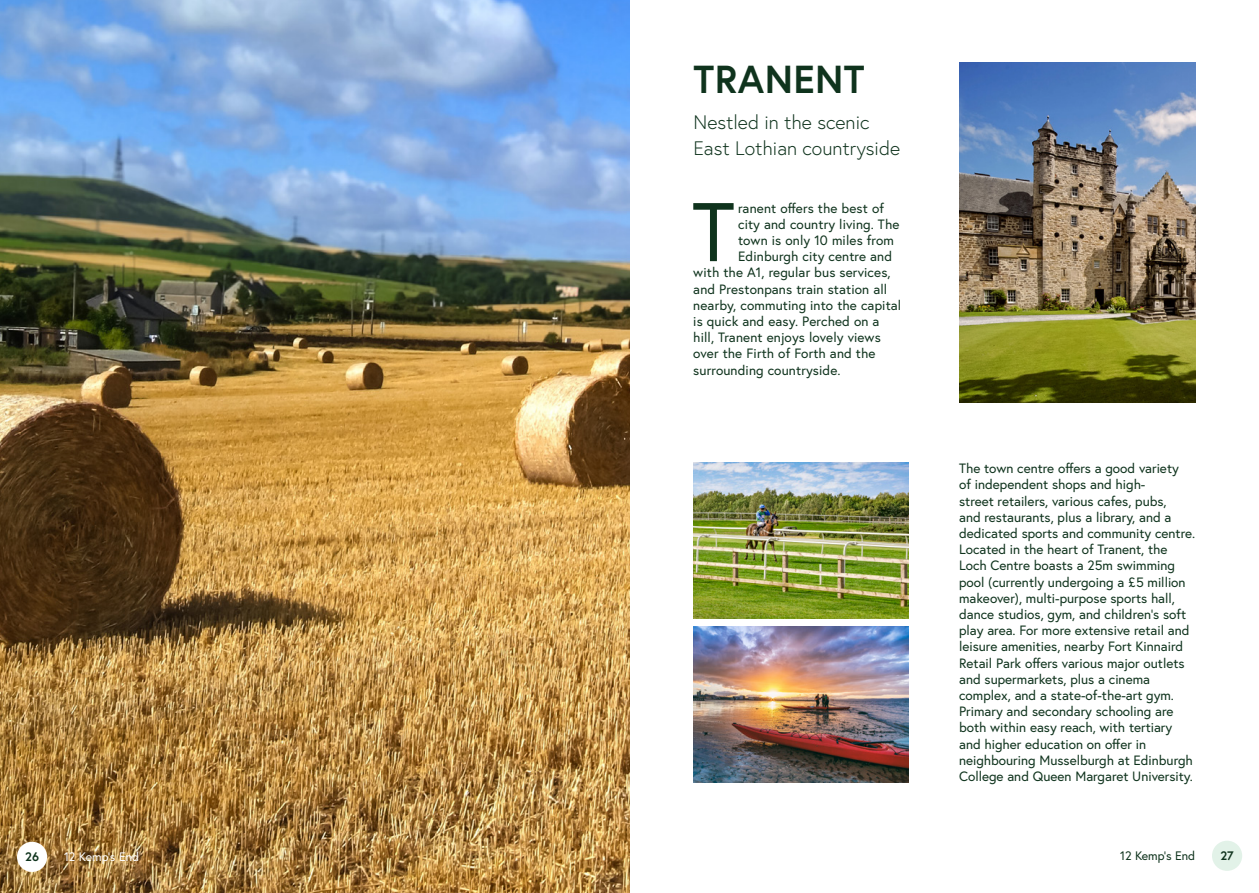
<style>
.page{position:relative;width:1259px;height:893px;background:#fff}
.page>*{position:absolute;margin:0;border:0;box-sizing:border-box;transform-origin:0 0}
.t1{font:82.95px "Europa";color:#0f331d}
.t2{font:700 39px "Europa";letter-spacing:.01em;color:#0f331d}
.t3{font:300 19.5px "Europa";color:#0f331d}
.t4{font:13.5px/16.2px "Europa";color:#0f331d}
.t5{font:12.3px "Europa";color:#fff}
.t6{font:12.3px "Europa";color:#0f331d}
.t7{font:700 12.3px "Europa";color:#0f331d}
</style>
<div class="page">
<img style="left:0;top:0;width:629px;height:893px">
<img style="left:959px;top:62px;width:236px;height:340px">
<img style="left:693px;top:626px;width:215px;height:156px">
<img style="left:693px;top:463px;width:215px;height:156px">
<div style="left:1212px;top:841px;width:30px;height:30px;background:#e2f2e8;border-radius:50%"></div>
<div style="left:17px;top:842px;width:30px;height:30px;background:#fff;border-radius:50%"></div>
<p class="t2" style="left:693px;top:54px;width:173px">TRANENT</p>
<p class="t3" style="left:693px;top:110px;width:177px">Nestled in the scenic</p>
<p class="t3" style="left:693px;top:136px;width:208px">East Lothian countryside</p>
<p class="t1" style="left:692px;top:179px;width:44px">T</p>
<p class="t4" style="left:738px;top:199px;width:147px">ranent offers the best of</p>
<p class="t4" style="left:738px;top:216px;width:163px">city and country living. The</p>
<p class="t4" style="left:738px;top:232px;width:157px">town is only 10 miles from</p>
<p class="t4" style="left:738px;top:248px;width:156px">Edinburgh city centre and</p>
<p class="t4" style="left:693px;top:264px;width:199px">with the A1, regular bus services,</p>
<p class="t4" style="left:693px;top:280px;width:195px">and Prestonpans train station all</p>
<p class="t4" style="left:693px;top:297px;width:209px">nearby, commuting into the capital</p>
<p class="t4" style="left:693px;top:313px;width:188px">is quick and easy. Perched on a</p>
<p class="t4" style="left:693px;top:329px;width:189px">hill, Tranent enjoys lovely views</p>
<p class="t4" style="left:693px;top:345px;width:184px">over the Firth of Forth and the</p>
<p class="t4" style="left:693px;top:361px;width:149px">surrounding countryside.</p>
<p class="t4" style="left:959px;top:460px;width:237px">The town centre offers a good variety<br>of independent shops and high-<br>street retailers, various cafes, pubs,<br>and restaurants, plus a library, and a dedicated sports and community centre.<br>Located in the heart of Tranent, the Loch Centre boasts a 25m swimming pool (currently undergoing a £5 million makeover), multi-purpose sports hall, dance studios, gym, and children’s soft play area. For more extensive retail and leisure amenities, nearby Fort Kinnaird Retail Park offers various major outlets and supermarkets, plus a cinema complex, and a state-of-the-art gym.<br>Primary and secondary schooling are both within easy reach, with tertiary and higher education on offer in neighbouring Musselburgh at Edinburgh College and Queen Margaret University.</p>
<p class="t7" style="left:25px;top:848px;width:15px">26</p>
<p class="t5" style="left:64px;top:849px;width:77px">12 Kemp’s End</p>
<p class="t6" style="left:1120px;top:848px;width:77px">12 Kemp’s End</p>
<p class="t7" style="left:1220px;top:847px;width:15px">27</p>
</div>
